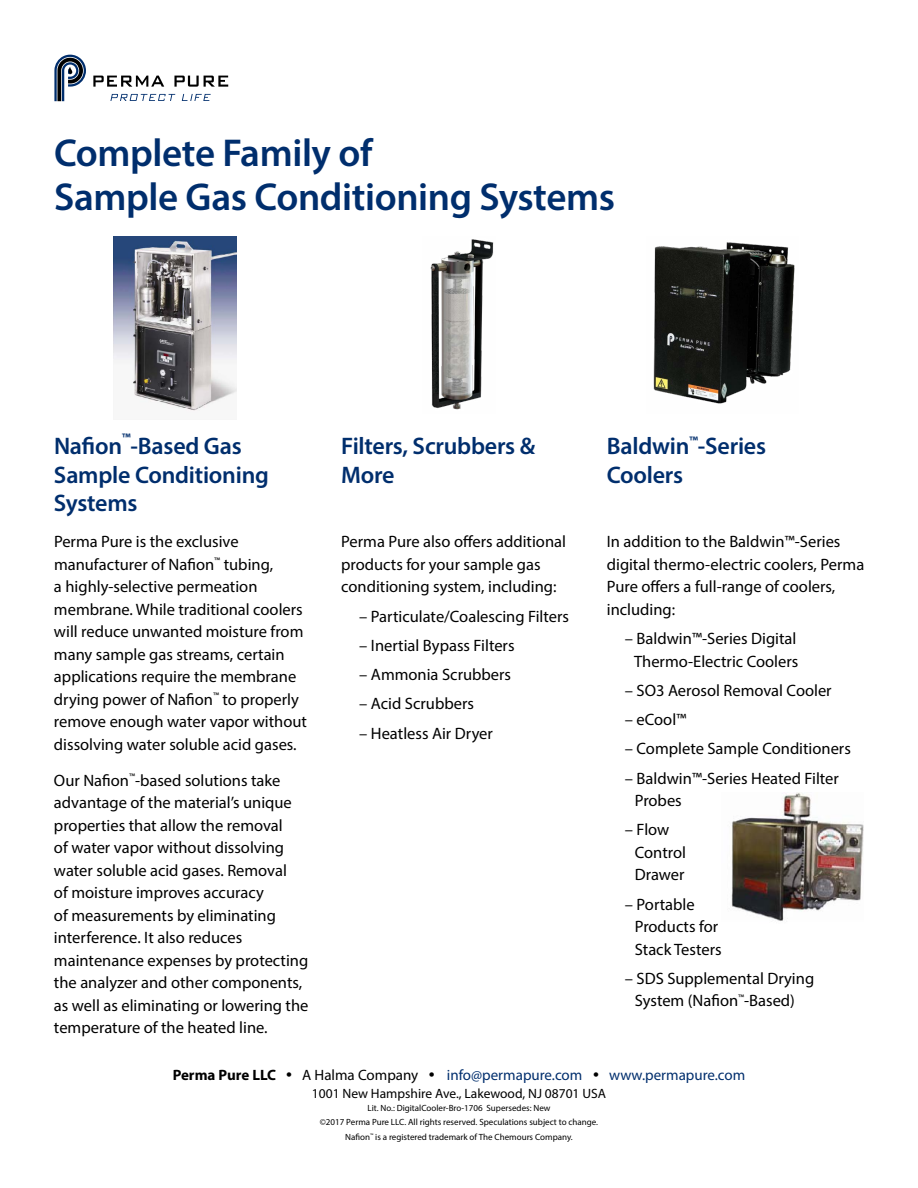
<style>
.page{position:relative;width:918px;height:1188px;background:#fff}
.page>*{position:absolute;margin:0;border:0;box-sizing:border-box;transform-origin:0 0}
.t1{font:600 39px/43.5px "Myriad Pro";letter-spacing:-.01em;color:#002e6d}
.t2{font:600 24px/28.5px "Myriad Pro";letter-spacing:-.01em;color:#002e6d}
.t3{font:16.5px/22.5px "Myriad Pro";color:#000}
.t4{font:15px "Myriad Pro";color:#002e6d}
.t5{font:600 13.95px "Myriad Pro";color:#002e6d}
.t6{font:13.5px "Myriad Pro";color:#000}
.t7{font:9px/13.5px "Myriad Pro";color:#000;text-align:center}
.s1{font-weight:700;color:#000}
.s2{font-size:21px;color:#000}
.s3{color:#000}
</style>
<div class="page">
<svg style="left:54px;top:55px;width:32px;height:46px"></svg>
<svg style="left:93px;top:76px;width:71px;height:11px"></svg>
<svg style="left:174px;top:76px;width:54px;height:11px"></svg>
<svg style="left:110px;top:94px;width:65px;height:7px"></svg>
<svg style="left:182px;top:94px;width:29px;height:7px"></svg>
<img style="left:113px;top:237px;width:123px;height:174px">
<img style="left:430px;top:239px;width:64px;height:171px">
<img style="left:653px;top:242px;width:142px;height:162px">
<img style="left:731px;top:793px;width:133px;height:128px">
<h1 class="t1" style="left:54px;top:131px;width:563px">Complete Family of<br>Sample Gas Conditioning Systems</h1>
<p class="t5" style="left:122px;top:430px;width:10px">™</p>
<h2 class="t2" style="left:54px;top:460px;width:216px">Sample Conditioning<br>Systems</h2>
<p class="t3" style="left:54px;top:530px;width:255px">Perma Pure is the exclusive manufacturer of Nafion<sup>™</sup> tubing,<br>a highly-selective permeation membrane. While traditional coolers will reduce unwanted moisture from many sample gas streams, certain applications require the membrane drying power of Nafion<sup>™</sup> to properly remove enough water vapor without dissolving water soluble acid gases.</p>
<p class="t3" style="left:54px;top:769px;width:256px">Our Nafion<sup>™</sup>-based solutions take advantage of the material’s unique properties that allow the removal<br>of water vapor without dissolving water soluble acid gases. Removal<br>of moisture improves accuracy<br>of measurements by eliminating interference. It also reduces maintenance expenses by protecting the analyzer and other components, as well as eliminating or lowering the temperature of the heated line.</p>
<h2 class="t2" style="left:54px;top:431px;width:189px">Nafion -Based Gas</h2>
<h2 class="t2" style="left:341px;top:431px;width:196px">Filters, Scrubbers &amp;<br>More</h2>
<p class="t3" style="left:341px;top:530px;width:226px">Perma Pure also offers additional products for your sample gas conditioning system, including:</p>
<p class="t3" style="left:359px;top:605px;width:211px">– Particulate/Coalescing Filters</p>
<p class="t3" style="left:359px;top:634px;width:157px">– Inertial Bypass Filters</p>
<p class="t3" style="left:359px;top:663px;width:153px">– Ammonia Scrubbers</p>
<p class="t3" style="left:359px;top:692px;width:116px">– Acid Scrubbers</p>
<p class="t3" style="left:359px;top:722px;width:135px">– Heatless Air Dryer</p>
<h2 class="t2" style="left:607px;top:431px;width:161px">Baldwin<sup>™</sup>-Series<br>Coolers</h2>
<p class="t3" style="left:607px;top:530px;width:259px">In addition to the Baldwin™-Series digital thermo-electric coolers, Perma<br>Pure offers a full-range of coolers, including:</p>
<p class="t3" style="left:625px;top:627px;width:175px;text-align:center">– Baldwin™-Series Digital<br>Thermo-Electric Coolers</p>
<p class="t3" style="left:625px;top:679px;width:208px">– SO3 Aerosol Removal Cooler</p>
<p class="t3" style="left:625px;top:708px;width:63px">– eCool™</p>
<p class="t3" style="left:625px;top:737px;width:228px">– Complete Sample Conditioners</p>
<p class="t3" style="left:635px;top:767px;width:206px;text-indent:-10px">– Baldwin™-Series Heated Filter<br>Probes</p>
<p class="t3" style="left:635px;top:818px;width:53px;text-indent:-10px">– Flow<br>Control<br>Drawer</p>
<p class="t3" style="left:635px;top:893px;width:88px;text-indent:-10px">– Portable<br>Products for<br>Stack Testers</p>
<p class="t3" style="left:625px;top:967px;width:191px;text-align:center">– SDS Supplemental Drying<br>System (Nafion<sup>™</sup>-Based)</p>
<p class="t4" style="left:173px;top:1065px;width:574px"><span class="s1">Perma Pure LLC</span> <span class="s2">•</span> <span class="s3">A Halma Company</span> <span class="s2">•</span> info@permapure.com <span class="s2">•</span> www.permapure.com</p>
<p class="t6" style="left:312px;top:1085px;width:296px">1001 New Hampshire Ave., Lakewood, NJ 08701 USA</p>
<p class="t7" style="left:320px;top:1101px;width:280px">Lit. No.: DigitalCooler-Bro-1706 Supersedes: New<br>©2017 Perma Pure LLC. All rights reserved. Speculations subject to change.</p>
<p class="t7" style="left:345px;top:1130px;width:229px">Nafion<sup>™</sup> is a registered trademark of The Chemours Company.</p>
</div>
